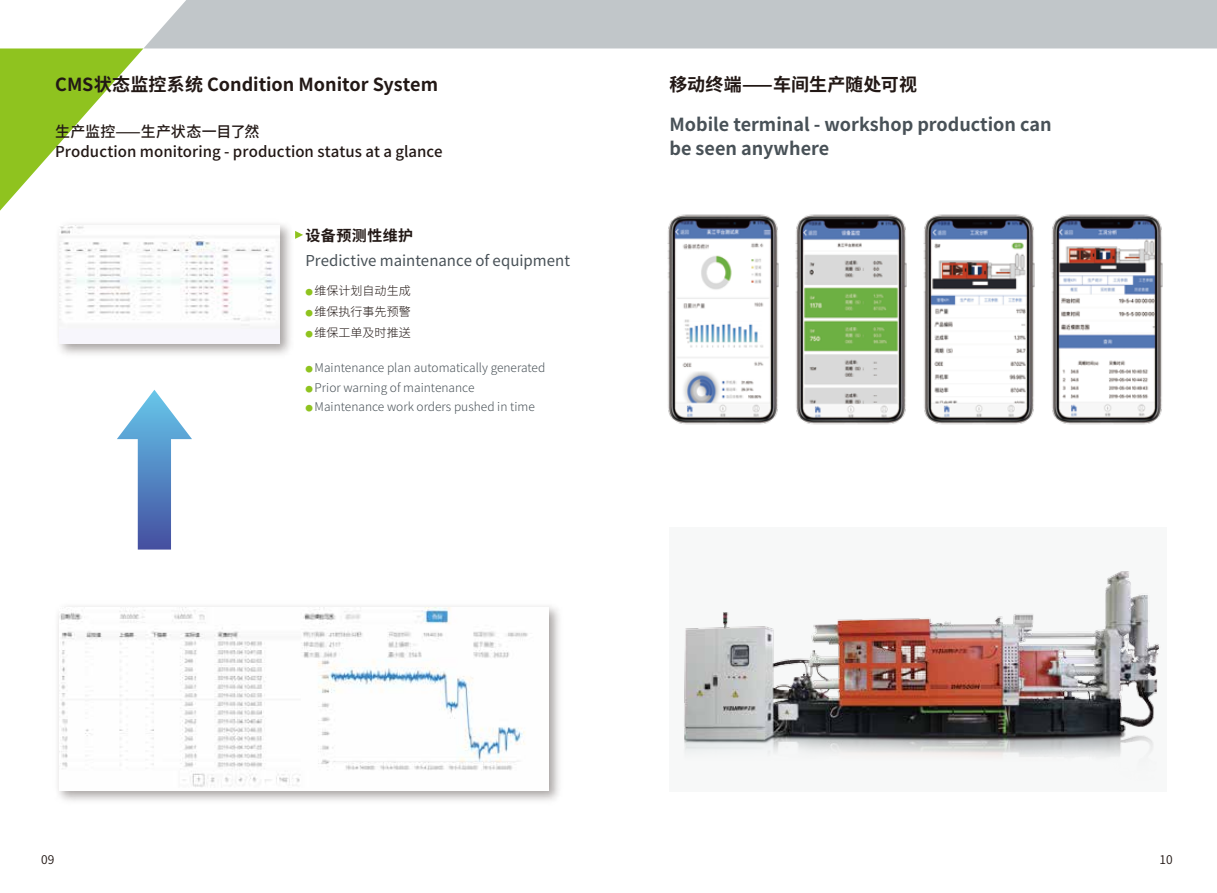
<style>
.page{position:relative;width:1217px;height:893px;background:#fff}
.page>*{position:absolute;margin:0;border:0;box-sizing:border-box;transform-origin:0 0}
.t1{font:700 18px/24px "Source Han Sans CN";color:#485157}
.t2{font:700 18px "Source Han Sans CN";color:#221815}
.t3{font:500 15px/19.2px "Source Han Sans CN";letter-spacing:.005em;color:#221815}
.t4{font:15px "Source Han Sans CN";letter-spacing:-.005em;color:#485157}
.t5{font:700 15px "Source Han Sans CN";letter-spacing:.025em;color:#221815}
.t6{font:300 12px "Source Han Sans CN";color:#485157}
.t7{font:300 12px "Source Han Sans CN";color:#221815}
.t8{font:12px "Source Han Sans CN";color:#221815}
.s1{font-size:7.5px;color:#8fc31f}
</style>
<div class="page">
<div style="left:669px;top:527px;width:497px;height:264px;background:#f7f8f8"></div>
<img style="left:684px;top:571px;width:475px;height:186px">
<div style="left:144px;top:0;width:1072px;height:48px;background:#c1c6c9"></div>
<svg style="left:0;top:48px;width:143px;height:163px"></svg>
<svg style="left:297px;top:232px;width:6px;height:6px"></svg>
<svg style="left:117px;top:390px;width:75px;height:160px"></svg>
<img style="left:58px;top:224px;width:239px;height:131px">
<img style="left:60px;top:225px;width:220px;height:119px">
<img style="left:57px;top:606px;width:503px;height:195px">
<img style="left:59px;top:607px;width:489px;height:184px">
<img style="left:667px;top:214px;width:112px;height:211px">
<img style="left:795px;top:214px;width:112px;height:211px">
<img style="left:923px;top:214px;width:112px;height:211px">
<img style="left:1051px;top:214px;width:112px;height:211px">
<h1 class="t2" style="left:55px;top:74px;width:384px">CMS状态监控系统 Condition Monitor System</h1>
<p class="t3" style="left:55px;top:123px;width:389px">生产监控⸺生产状态一目了然<br>Production monitoring - production status at a glance</p>
<p class="t5" style="left:305px;top:227px;width:109px">设备预测性维护</p>
<p class="t4" style="left:305px;top:252px;width:266px">Predictive maintenance of equipment</p>
<p class="t7" style="left:305px;top:284px;width:107px"><span class="s1">●</span> 维保计划自动生成</p>
<p class="t7" style="left:305px;top:305px;width:107px"><span class="s1">●</span> 维保执行事先预警</p>
<p class="t7" style="left:305px;top:326px;width:107px"><span class="s1">●</span> 维保工单及时推送</p>
<p class="t6" style="left:305px;top:361px;width:241px"><span class="s1">●</span> Maintenance plan automatically generated</p>
<p class="t6" style="left:305px;top:380px;width:170px"><span class="s1">●</span> Prior warning of maintenance</p>
<p class="t6" style="left:305px;top:400px;width:231px"><span class="s1">●</span> Maintenance work orders pushed in time</p>
<h1 class="t2" style="left:669px;top:74px;width:249px">移动终端⸺车间生产随处可视</h1>
<h1 class="t1" style="left:669px;top:113px;width:383px">Mobile terminal - workshop production can be seen anywhere</h1>
<p class="t8" style="left:41px;top:853px;width:15px">09</p>
<p class="t8" style="left:1159px;top:853px;width:15px">10</p>
</div>
